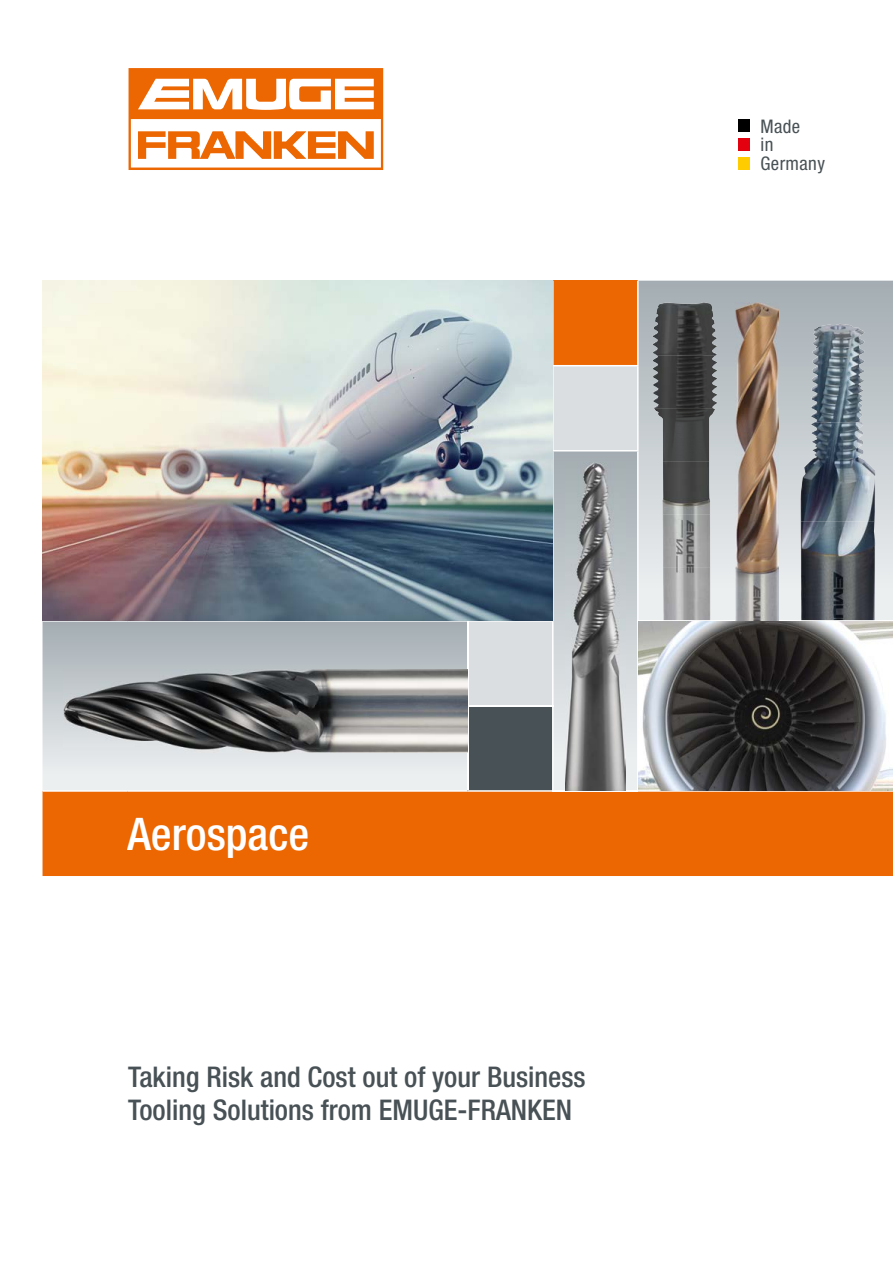
<style>
.page{position:relative;width:893px;height:1263px;background:#fff}
.page>*{position:absolute;margin:0;border:0;box-sizing:border-box;transform-origin:0 0}
.t1{font:500 condensed 45px "Helvetica Neue LT Pro";color:#fff}
.t2{font:500 condensed 28.5px/33px "Helvetica Neue LT Pro";color:#485155}
.t3{font:condensed 18.75px/18.8px "Helvetica Neue LT Pro";letter-spacing:.02em;color:#485155}
</style>
<div class="page">
<svg style="left:128px;top:68px;width:255px;height:102px"></svg>
<div style="left:739px;top:119px;width:11px;height:13px;background:#000"></div>
<div style="left:738px;top:138px;width:12px;height:13px;background:#e3000f"></div>
<div style="left:738px;top:157px;width:12px;height:13px;background:#fc0"></div>
<div style="left:553px;top:281px;width:85px;height:85px;background:#ec6602"></div>
<svg style="left:639px;top:281px;width:254px;height:170px;background:#b3bbbf"></svg>
<div style="left:469px;top:366px;width:168px;height:339px;background:#dadee1"></div>
<svg style="left:43px;top:622px;width:424px;height:168px;background:#c8ced1"></svg>
<div style="left:468px;top:706px;width:85px;height:85px;background:#485155"></div>
<div style="left:43px;top:792px;width:850px;height:84px;background:#ec6602"></div>
<hr style="left:552px;top:281px;width:2px;height:84px;background:#fff">
<hr style="left:637px;top:281px;width:2px;height:84px;background:#fff">
<hr style="left:552px;top:365px;width:87px;height:1px;background:#fff">
<hr style="left:552px;top:366px;width:2px;height:84px;background:#fff">
<hr style="left:552px;top:450px;width:87px;height:1px;background:#fff">
<hr style="left:552px;top:451px;width:2px;height:169px;background:#fff">
<hr style="left:468px;top:620px;width:86px;height:2px;background:#fff">
<hr style="left:552px;top:622px;width:2px;height:83px;background:#fff">
<hr style="left:467px;top:705px;width:87px;height:2px;background:#fff">
<hr style="left:552px;top:707px;width:2px;height:83px;background:#fff">
<hr style="left:468px;top:790px;width:85px;height:2px;background:#fff">
<svg style="left:553px;top:451px;width:340px;height:341px;background:#d6dadc"></svg>
<img style="left:43px;top:281px;width:509px;height:339px">
<img style="left:653px;top:302px;width:64px;height:106px">
<img style="left:654px;top:408px;width:61px;height:53px">
<img style="left:662px;top:461px;width:48px;height:159px">
<img style="left:735px;top:302px;width:44px;height:318px">
<img style="left:811px;top:325px;width:53px;height:97px">
<img style="left:800px;top:422px;width:75px;height:198px">
<img style="left:565px;top:462px;width:60px;height:328px">
<img style="left:64px;top:670px;width:403px;height:83px">
<img style="left:639px;top:622px;width:254px;height:168px">
<p class="t3" style="left:760px;top:116px;width:66px">Made<br>in<br>Germany</p>
<h1 class="t1" style="left:128px;top:807px;width:183px">Aerospace</h1>
<p class="t2" style="left:128px;top:1060px;width:459px">Taking Risk and Cost out of your Business<br>Tooling Solutions from EMUGE-FRANKEN</p>
</div>
